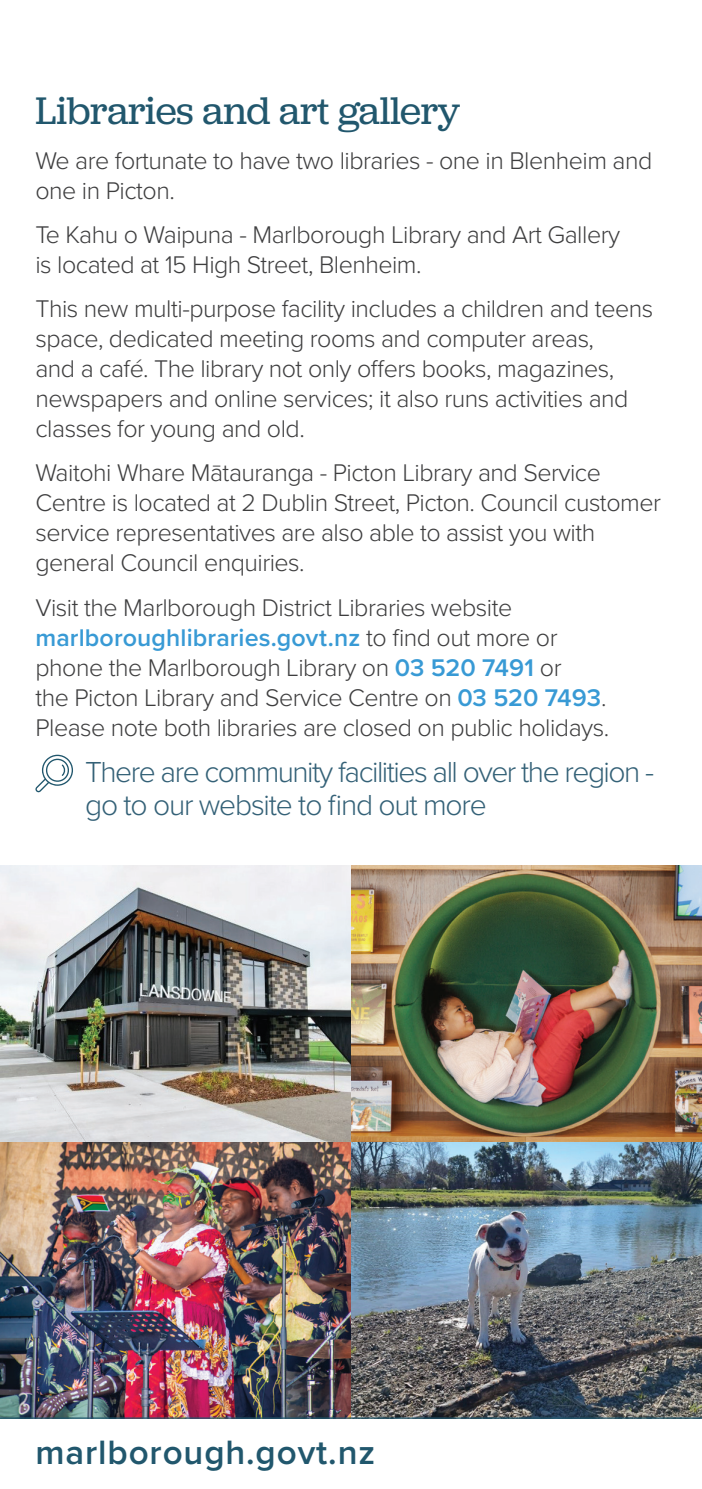
<style>
.page{position:relative;width:702px;height:1489px;background:#fff}
.page>*{position:absolute;margin:0;border:0;box-sizing:border-box;transform-origin:0 0}
.t1{font:40px "Jubilat";letter-spacing:-.01em;color:#21576d}
.t2{font:600 35px "Proxima Nova";letter-spacing:.025em;color:#21576d}
.t3{font:300 30px/32.5px "Proxima Nova";letter-spacing:-.05em;color:#346177}
.t4{font:300 25px/30px "Proxima Nova";letter-spacing:-.02em;color:#3e3e3f}
.s1{font-weight:600;color:#389ad5}
</style>
<div class="page">
<img style="left:351px;top:1142px;width:351px;height:275px">
<img style="left:351px;top:865px;width:351px;height:276px">
<img style="left:0;top:865px;width:351px;height:552px">
<svg style="left:35px;top:754px;width:38px;height:38px"></svg>
<hr style="left:0;top:1417px;width:702px;height:1px;background:#21576d">
<h1 class="t1" style="left:35px;top:86px;width:426px">Libraries and art gallery</h1>
<p class="t4" style="left:35px;top:144px;width:618px">We are fortunate to have two libraries - one in Blenheim and one in Picton.</p>
<p class="t4" style="left:35px;top:218px;width:586px">Te Kahu o Waipuna - Marlborough Library and Art Gallery is located at 15 High Street, Blenheim.</p>
<p class="t4" style="left:35px;top:292px;width:619px">This new multi-purpose facility includes a children and teens space, dedicated meeting rooms and computer areas,<br>and a café. The library not only offers books, magazines, newspapers and online services; it also runs activities and classes for young and old.</p>
<p class="t4" style="left:35px;top:456px;width:627px">Waitohi Whare Mātauranga - Picton Library and Service Centre is located at 2 Dublin Street, Picton. Council customer service representatives are also able to assist you with general Council enquiries.</p>
<p class="t4" style="left:35px;top:591px;width:575px">Visit the Marlborough District Libraries website <span class="s1">marlboroughlibraries.govt.nz</span> to find out more or phone the Marlborough Library on <span class="s1">03 520 7491</span> or<br>the Picton Library and Service Centre on <span class="s1">03 520 7493</span>.<br>Please note both libraries are closed on public holidays.</p>
<p class="t3" style="left:85px;top:754px;width:570px">There are community facilities all over the region - go to our website to find out more</p>
<h2 class="t2" style="left:35px;top:1425px;width:341px">marlborough.govt.nz</h2>
</div>
